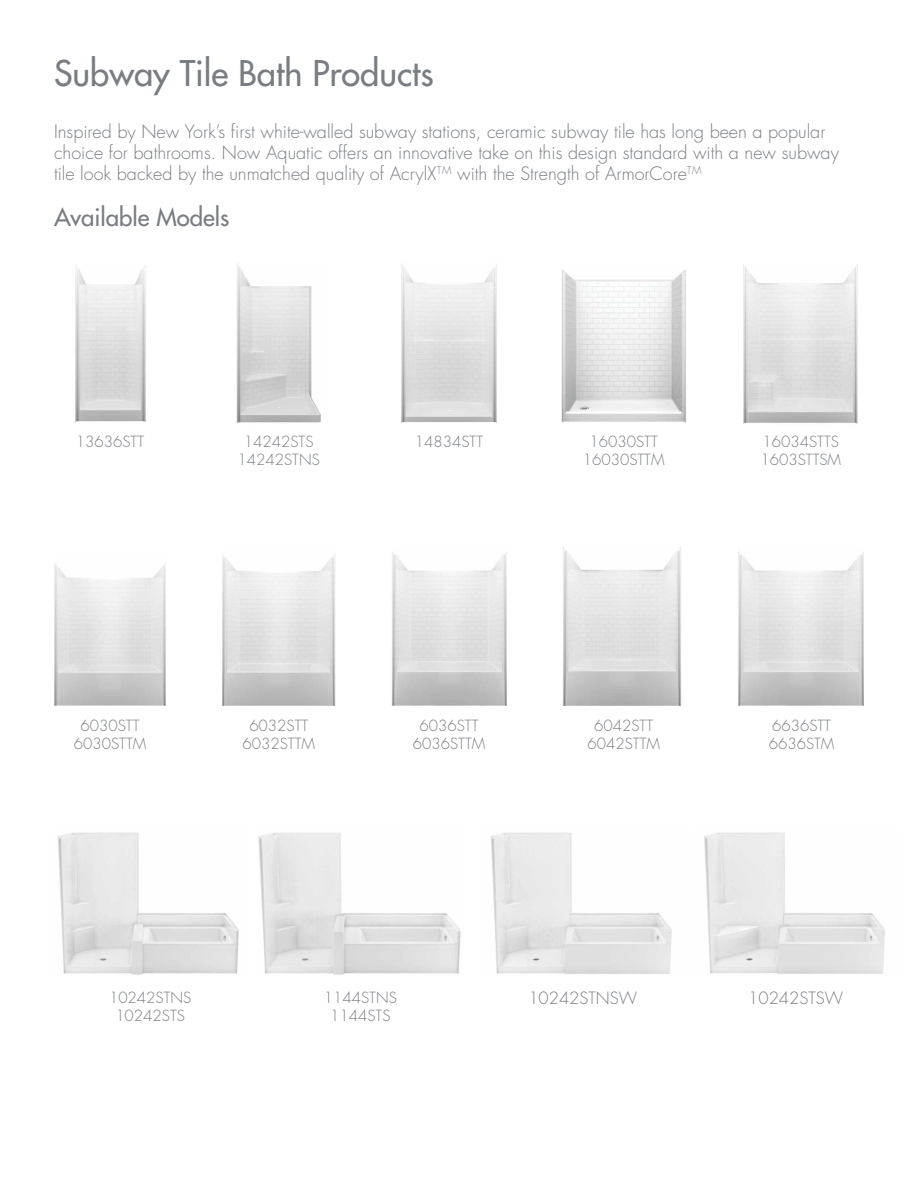
<style>
.page{position:relative;width:918px;height:1188px;background:#fff}
.page>*{position:absolute;margin:0;border:0;box-sizing:border-box;transform-origin:0 0}
.t1{font:500 34.5px "Futura Std";color:#797d82}
.t2{font:500 24px "Futura Std";color:#797d82}
.t3{font:300 18px/21px "Futura Std";color:#797d82}
.t4{font:300 16.5px "Futura Std";color:#797d82}
.t5{font:300 15px/18px "Futura Std";color:#797d82;text-align:center}
</style>
<div class="page">
<img style="left:58px;top:832px;width:181px;height:143px">
<img style="left:258px;top:832px;width:203px;height:143px">
<img style="left:491px;top:833px;width:181px;height:141px">
<img style="left:704px;top:833px;width:181px;height:141px">
<img style="left:561px;top:269px;width:125px;height:154px">
<img style="left:75px;top:265px;width:71px;height:157px">
<img style="left:236px;top:263px;width:85px;height:161px">
<img style="left:401px;top:264px;width:96px;height:159px">
<img style="left:743px;top:264px;width:115px;height:160px">
<img style="left:54px;top:562px;width:112px;height:144px">
<img style="left:222px;top:554px;width:113px;height:152px">
<img style="left:392px;top:551px;width:115px;height:155px">
<img style="left:563px;top:547px;width:118px;height:159px">
<img style="left:738px;top:551px;width:126px;height:155px">
<hr style="left:917px;top:929px;width:1px;height:259px;background:#f1f1f2">
<h1 class="t1" style="left:54px;top:51px;width:381px">Subway Tile Bath Products</h1>
<p class="t3" style="left:54px;top:121px;width:786px">Inspired by New York’s first white-walled subway stations, ceramic subway tile has long been a popular choice for bathrooms. Now Aquatic offers an innovative take on this design standard with a new subway tile look backed by the unmatched quality of AcrylX<sup>TM</sup> with the Strength of ArmorCore<sup>TM</sup></p>
<h2 class="t2" style="left:54px;top:202px;width:177px">Available Models</h2>
<p class="t5" style="left:76px;top:433px;width:70px">13636STT</p>
<p class="t5" style="left:238px;top:433px;width:84px">14242STS<br>14242STNS</p>
<p class="t5" style="left:415px;top:433px;width:70px">14834STT</p>
<p class="t5" style="left:761px;top:433px;width:82px;text-align:left">16034STTS<br>1603STTSM</p>
<p class="t5" style="left:583px;top:433px;width:83px">16030STT<br>16030STTM</p>
<p class="t5" style="left:74px;top:717px;width:74px">6030STT<br>6030STTM</p>
<p class="t5" style="left:243px;top:717px;width:74px">6032STT<br>6032STTM</p>
<p class="t5" style="left:413px;top:717px;width:74px">6036STT<br>6036STTM</p>
<p class="t5" style="left:588px;top:717px;width:74px">6042STT<br>6042STTM</p>
<p class="t5" style="left:769px;top:717px;width:67px;text-align:left">6636STT<br>6636STM</p>
<p class="t5" style="left:109px;top:989px;width:84px">10242STNS<br>10242STS</p>
<p class="t5" style="left:324px;top:989px;width:74px">1144STNS<br>1144STS</p>
<p class="t4" style="left:528px;top:988px;width:110px">10242STNSW</p>
<p class="t4" style="left:748px;top:988px;width:96px">10242STSW</p>
</div>
